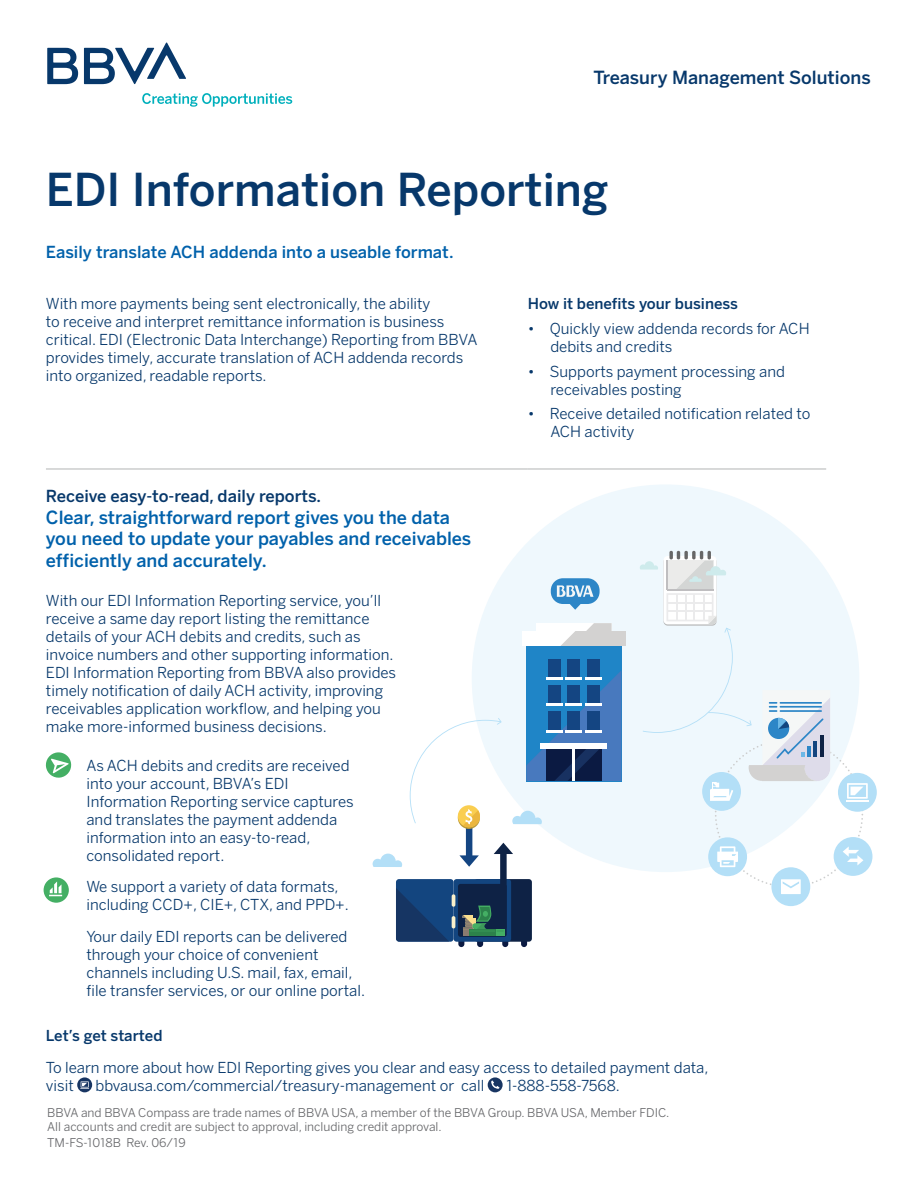
<style>
.page{position:relative;width:918px;height:1188px;background:#fff}
.page>*{position:absolute;margin:0;border:0;box-sizing:border-box;transform-origin:0 0}
.Heading{font:500 45px "Benton Sans BBVA";color:#07386b}
.Main_Text_Heading{font:500 18px/21.6px "Benton Sans BBVA";color:#0161ab}
.t1{font:500 18px "Benton Sans BBVA";color:#07386b}
.SubHead{font:500 16.5px "Benton Sans BBVA";color:#0161ab}
.Main_Text_Heading-2{font:500 16.5px "Benton Sans BBVA";color:#07386b}
.Main_Text{font:15px/18px "Benton Sans BBVA";color:#07386b}
.Main_Text_Heading-3{font:500 15px "Benton Sans BBVA";color:#07386b}
.Main_Text-2{font:500 15px "Benton Sans BBVA";color:#07386b}
.t2{font:12px/14.4px "Benton Sans BBVA";color:#646568}
</style>
<div class="page">
<svg style="left:47px;top:48px;width:31px;height:36px"></svg>
<svg style="left:84px;top:42px;width:102px;height:42px"></svg>
<svg style="left:142px;top:93px;width:150px;height:14px"></svg>
<div style="left:472px;top:484px;width:387px;height:388px;background:#eff8fd;border-radius:50%"></div>
<hr style="left:528px;top:469px;width:298px;height:1px;background:#b2b5b5">
<hr style="left:46px;top:469px;width:482px;height:1px;background:#b2b5b5">
<svg style="left:77px;top:1077px;width:15px;height:15px"></svg>
<svg style="left:488px;top:1077px;width:15px;height:15px"></svg>
<div style="left:536px;top:623px;width:76px;height:10px;background:#fff"></div>
<div style="left:526px;top:642px;width:95px;height:139px;background:#1f85c7"></div>
<div style="left:522px;top:632px;width:103px;height:14px;background:#fff"></div>
<svg style="left:561px;top:623px;width:64px;height:23px"></svg>
<div style="left:548px;top:659px;width:13px;height:19px;background:#144582"></div>
<div style="left:568px;top:659px;width:12px;height:19px;background:#144582"></div>
<div style="left:587px;top:659px;width:12px;height:19px;background:#144582"></div>
<div style="left:771px;top:867px;width:39px;height:39px;background:#b3dff7;border-radius:50%"></div>
<div style="left:838px;top:773px;width:39px;height:39px;background:#b3dff7;border-radius:50%"></div>
<hr style="left:846px;top:800px;width:23px;height:2px;background:#fff">
<div style="left:834px;top:837px;width:38px;height:39px;background:#b3dff7;border-radius:50%"></div>
<svg style="left:640px;top:551px;width:228px;height:343px"></svg>
<div style="left:521px;top:936px;width:6px;height:11px;background:#0b1a42;border-radius:3px"></div>
<div style="left:502px;top:936px;width:6px;height:11px;background:#0b1a42;border-radius:3px"></div>
<div style="left:477px;top:936px;width:6px;height:11px;background:#0b1a42;border-radius:3px"></div>
<div style="left:458px;top:936px;width:6px;height:11px;background:#0b1a42;border-radius:3px"></div>
<svg style="left:373px;top:670px;width:248px;height:272px"></svg>
<div style="left:44px;top:877px;width:25px;height:26px;background:#44af64;border-radius:13px"></div>
<svg style="left:50px;top:881px;width:12px;height:15px"></svg>
<svg style="left:45px;top:752px;width:27px;height:26px"></svg>
<svg style="left:551px;top:578px;width:49px;height:32px"></svg>
<p class="t1" style="left:594px;top:66px;width:279px">Treasury Management Solutions</p>
<p class="Heading" style="left:46px;top:162px;width:564px">EDI Information Reporting</p>
<p class="SubHead" style="left:46px;top:242px;width:409px">Easily translate ACH addenda into a useable format.</p>
<p class="Main_Text_Heading-3" style="left:528px;top:295px;width:212px">How it benefits your business</p>
<p class="Main_Text" style="left:550px;top:320px;width:261px;text-indent:-22px">• Quickly view addenda records for ACH debits and credits</p>
<p class="Main_Text" style="left:550px;top:362px;width:236px;text-indent:-22px">• Supports payment processing and receivables posting</p>
<p class="Main_Text" style="left:550px;top:405px;width:262px;text-indent:-22px">• Receive detailed notification related to<br>ACH activity</p>
<p class="Main_Text" style="left:46px;top:295px;width:433px">With more payments being sent electronically, the ability<br>to receive and interpret remittance information is business critical. EDI (Electronic Data Interchange) Reporting from BBVA provides timely, accurate translation of ACH addenda records into organized, readable reports.</p>
<p class="Main_Text_Heading-2" style="left:46px;top:486px;width:277px">Receive easy-to-read, daily reports.</p>
<p class="Main_Text_Heading" style="left:46px;top:507px;width:427px">Clear, straightforward report gives you the data you need to update your payables and receivables efficiently and accurately.</p>
<p class="Main_Text" style="left:46px;top:591px;width:352px">With our EDI Information Reporting service, you’ll receive a same day report listing the remittance details of your ACH debits and credits, such as invoice numbers and other supporting information.<br>EDI Information Reporting from BBVA also provides timely notification of daily ACH activity, improving receivables application workflow, and helping you make more-informed business decisions.</p>
<p class="Main_Text" style="left:86px;top:756px;width:269px">As ACH debits and credits are received into your account, BBVA’s EDI Information Reporting service captures and translates the payment addenda information into an easy-to-read, consolidated report.</p>
<p class="Main_Text" style="left:86px;top:878px;width:264px">We support a variety of data formats, including CCD+, CIE+, CTX, and PPD+.</p>
<p class="Main_Text" style="left:86px;top:927px;width:280px">Your daily EDI reports can be delivered through your choice of convenient channels including U.S. mail, fax, email, file transfer services, or our online portal.</p>
<p class="Main_Text-2" style="left:46px;top:1027px;width:118px">Let’s get started</p>
<p class="Main_Text" style="left:46px;top:1058px;width:664px">To learn more about how EDI Reporting gives you clear and easy access to detailed payment data, visit</p>
<p class="Main_Text" style="left:96px;top:1076px;width:390px">bbvausa.com/commercial/treasury-management or call</p>
<p class="Main_Text" style="left:506px;top:1076px;width:115px">1-888-558-7568.</p>
<p class="t2" style="left:47px;top:1105px;width:624px">BBVA and BBVA Compass are trade names of BBVA USA, a member of the BBVA Group. BBVA USA, Member FDIC.<br>All accounts and credit are subject to approval, including credit approval.</p>
<p class="t2" style="left:47px;top:1136px;width:140px">TM-FS-1018B Rev. 06/19</p>
</div>
